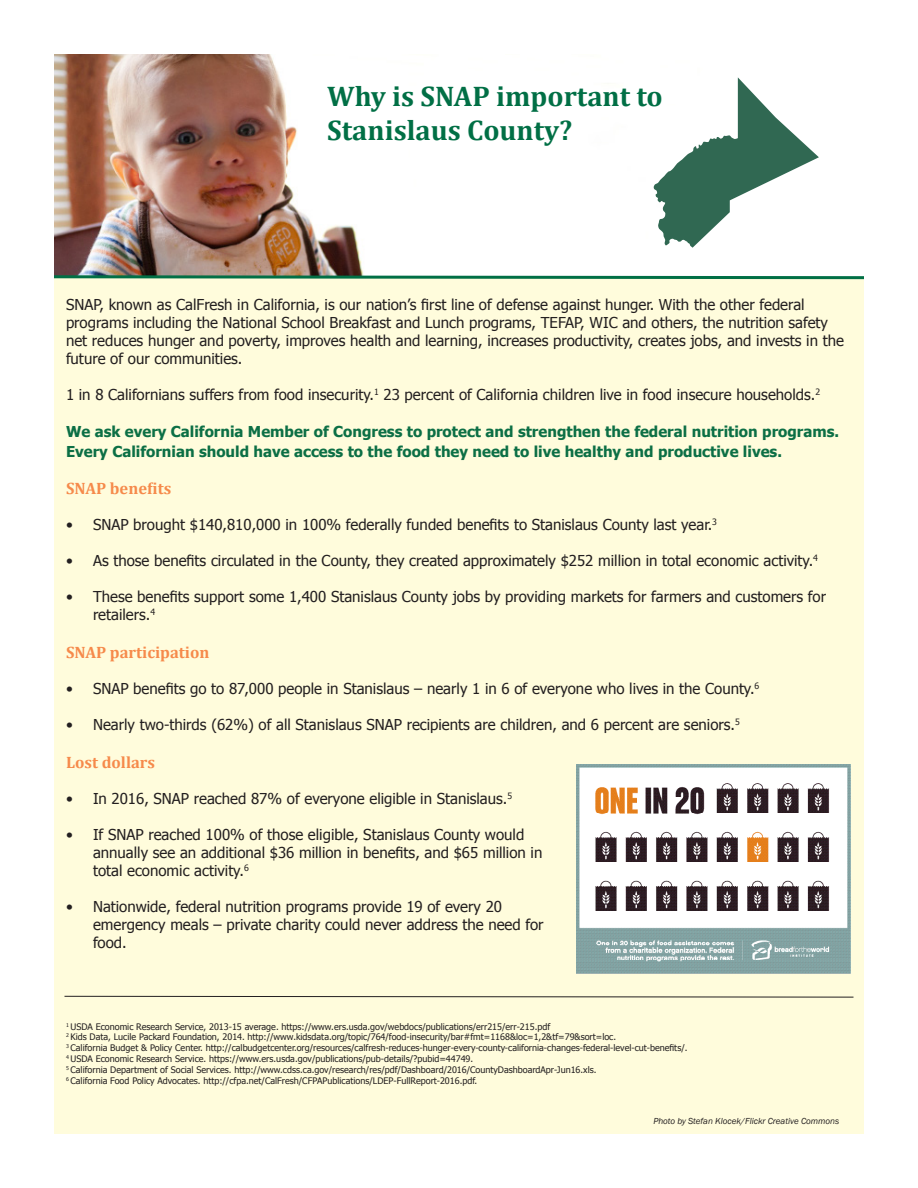
<style>
.page{position:relative;width:918px;height:1188px;background:#fff}
.page>*{position:absolute;margin:0;border:0;box-sizing:border-box;transform-origin:0 0}
.t1{font:700 28.5px/34.2px "Cambria";color:#016f45}
.t2{font:700 16.5px "Cambria";color:#f68a4b}
.t3{font:15px/18px "Tahoma";color:#231f20}
.t4{font:700 15px/19.5px "Tahoma";color:#0c6f45}
.t5{font:9px "Tahoma";color:#231f20}
.t6{font:italic 9px "Franklin Gothic";color:#231f20}
</style>
<div class="page">
<img style="left:54px;top:54px;width:600px;height:220px">
<div style="left:54px;top:277px;width:810px;height:857px;background:#fffcdc"></div>
<img style="left:577px;top:765px;width:273px;height:208px">
<svg style="left:64px;top:996px;width:790px;height:2px"></svg>
<svg style="left:54px;top:274px;width:810px;height:6px"></svg>
<svg style="left:654px;top:77px;width:165px;height:171px"></svg>
<p class="t1" style="left:327px;top:78px;width:337px">Why is SNAP important to<br>Stanislaus County?</p>
<p class="t3" style="left:66px;top:296px;width:780px">SNAP, known as CalFresh in California, is our nation’s first line of defense against hunger. With the other federal programs including the National School Breakfast and Lunch programs, TEFAP, WIC and others, the nutrition safety net reduces hunger and poverty, improves health and learning, increases productivity, creates jobs, and invests in the future of our communities.</p>
<p class="t3" style="left:66px;top:386px;width:756px">1 in 8 Californians suffers from food insecurity.<sup>1</sup> 23 percent of California children live in food insecure households.<sup>2</sup></p>
<p class="t4" style="left:66px;top:423px;width:775px">We ask every California Member of Congress to protect and strengthen the federal nutrition programs.<br>Every Californian should have access to the food they need to live healthy and productive lives.</p>
<p class="t2" style="left:66px;top:477px;width:107px">SNAP benefits</p>
<p class="t3" style="left:66px;top:517px;width:653px">• SNAP brought $140,810,000 in 100% federally funded benefits to Stanislaus County last year.<sup>3</sup></p>
<p class="t3" style="left:66px;top:553px;width:754px">• As those benefits circulated in the County, they created approximately $252 million in total economic activity.<sup>4</sup></p>
<p class="t3" style="left:93px;top:589px;width:735px;text-indent:-27px">• These benefits support some 1,400 Stanislaus County jobs by providing markets for farmers and customers for retailers.<sup>4</sup></p>
<p class="t2" style="left:66px;top:641px;width:145px">SNAP participation</p>
<p class="t3" style="left:66px;top:681px;width:695px">• SNAP benefits go to 87,000 people in Stanislaus – nearly 1 in 6 of everyone who lives in the County.<sup>6</sup></p>
<p class="t3" style="left:66px;top:717px;width:675px">• Nearly two-thirds (62%) of all Stanislaus SNAP recipients are children, and 6 percent are seniors.<sup>5</sup></p>
<p class="t2" style="left:66px;top:751px;width:91px">Lost dollars</p>
<p class="t3" style="left:66px;top:790px;width:448px">• In 2016, SNAP reached 87% of everyone eligible in Stanislaus.<sup>5</sup></p>
<p class="t3" style="left:93px;top:826px;width:451px;text-indent:-27px">• If SNAP reached 100% of those eligible, Stanislaus County would annually see an additional $36 million in benefits, and $65 million in total economic activity.<sup>6</sup></p>
<p class="t3" style="left:93px;top:898px;width:452px;text-indent:-27px">• Nationwide, federal nutrition programs provide 19 of every 20 emergency meals – private charity could never address the need for food.</p>
<p class="t5" style="left:66px;top:1020px;width:486px"><sup>1</sup> USDA Economic Research Service, 2013-15 average. https://www.ers.usda.gov/webdocs/publications/err215/err-215.pdf</p>
<p class="t5" style="left:66px;top:1031px;width:552px"><sup>2</sup> Kids Data, Lucile Packard Foundation, 2014. http://www.kidsdata.org/topic/764/food-insecurity/bar#fmt=1168&amp;loc=1,2&amp;tf=79&amp;sort=loc.</p>
<p class="t5" style="left:66px;top:1042px;width:623px"><sup>3</sup> California Budget &amp; Policy Center. http://calbudgetcenter.org/resources/calfresh-reduces-hunger-every-county-california-changes-federal-level-cut-benefits/.</p>
<p class="t5" style="left:66px;top:1053px;width:409px"><sup>4</sup> USDA Economic Research Service. https://www.ers.usda.gov/publications/pub-details/?pubid=44749.</p>
<p class="t5" style="left:66px;top:1064px;width:532px"><sup>5</sup> California Department of Social Services. http://www.cdss.ca.gov/research/res/pdf/Dashboard/2016/CountyDashboardApr-Jun16.xls.</p>
<p class="t5" style="left:66px;top:1074px;width:413px"><sup>6</sup> California Food Policy Advocates. http://cfpa.net/CalFresh/CFPAPublications/LDEP-FullReport-2016.pdf.</p>
<p class="t6" style="left:653px;top:1115px;width:188px">Photo by Stefan Klocek/Flickr Creative Commons</p>
</div>
